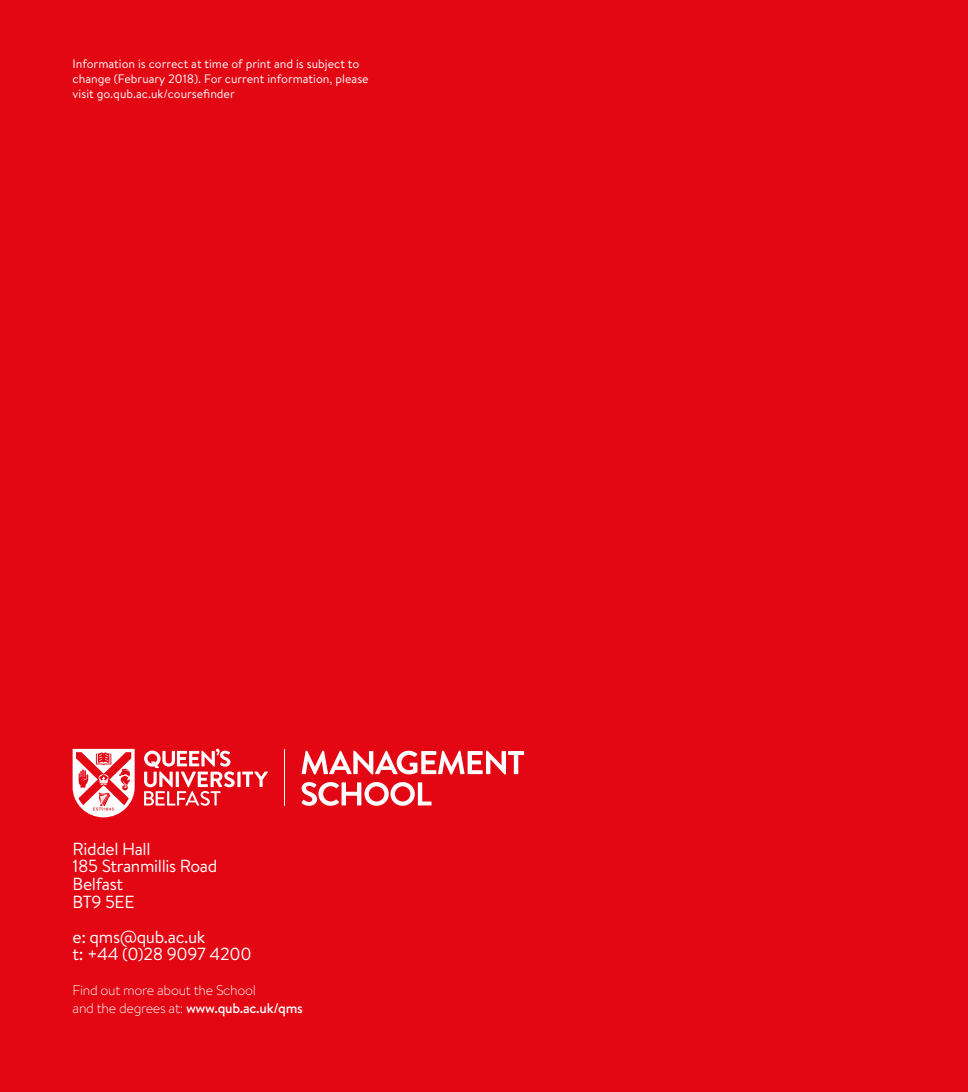
<style>
.page{position:relative;width:968px;height:1092px;background:#fff}
.page>*{position:absolute;margin:0;border:0;box-sizing:border-box;transform-origin:0 0}
.t1{font:17.5px/17.5px "Brandon Text";letter-spacing:-.02em;color:#fff}
.t2{font:300 14px/17.5px "Brandon Text";letter-spacing:-.02em;color:#fff}
.t3{font:12.25px/14.7px "Brandon Text";color:#fff}
.s1{font-weight:500}
</style>
<div class="page">
<div style="left:0;top:0;width:967px;height:1091px;background:#e30613"></div>
<svg style="left:301px;top:750px;width:223px;height:24px"></svg>
<svg style="left:301px;top:782px;width:130px;height:23px"></svg>
<hr style="left:284px;top:748px;width:1px;height:57px;background:#fff">
<hr style="left:237px;top:771px;width:3px;height:16px;background:#fff">
<svg style="left:242px;top:771px;width:26px;height:16px"></svg>
<svg style="left:144px;top:748px;width:91px;height:57px"></svg>
<svg style="left:73px;top:748px;width:62px;height:69px"></svg>
<p class="t3" style="left:73px;top:56px;width:297px">Information is correct at time of print and is subject to change (February 2018). For current information, please visit go.qub.ac.uk/coursefinder</p>
<h1 class="t1" style="left:73px;top:839px;width:146px">Riddel Hall<br>185 Stranmillis Road<br>Belfast<br>BT9 5EE</h1>
<h1 class="t1" style="left:73px;top:927px;width:180px">e: qms@qub.ac.uk<br>t: +44 (0)28 9097 4200</h1>
<p class="t2" style="left:73px;top:980px;width:232px">Find out more about the School<br>and the degrees at: <span class="s1">www.qub.ac.uk/qms</span></p>
</div>
